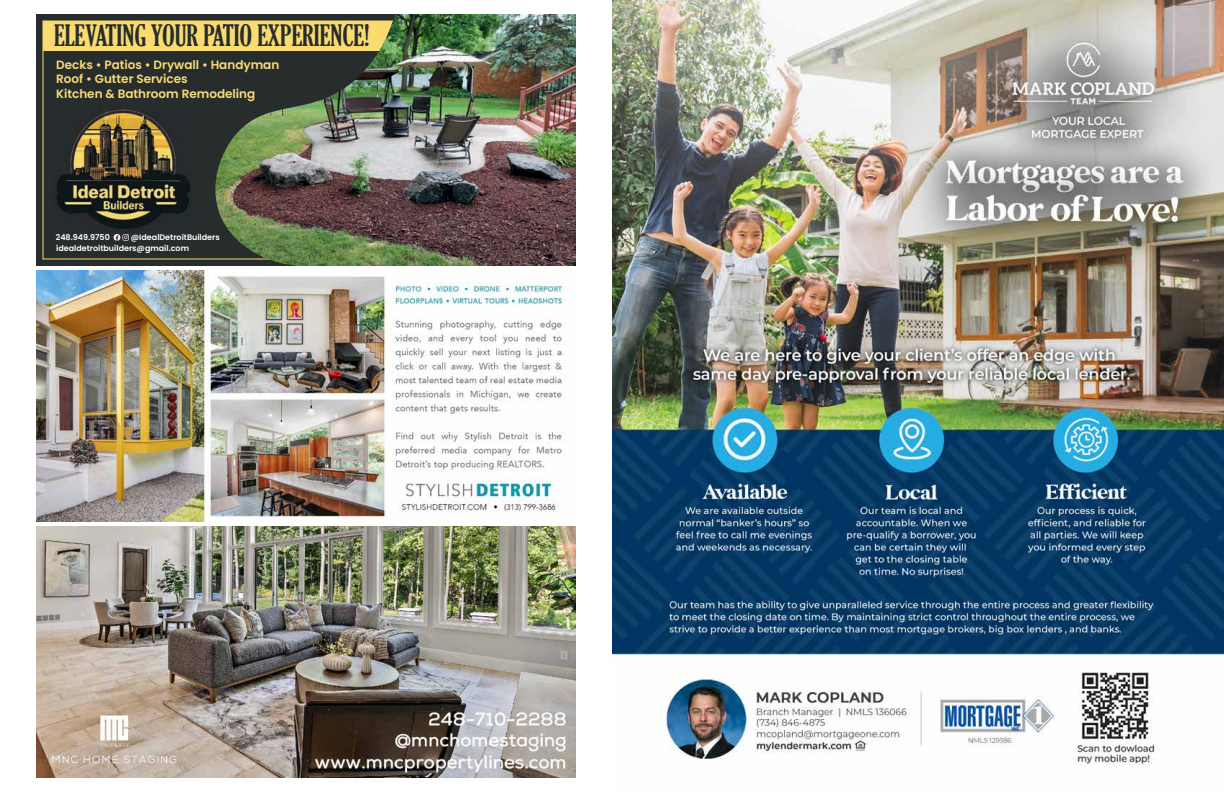
<style>
.page{position:relative;width:1224px;height:792px;background:#fff}
.page>*{position:absolute;margin:0;border:0;box-sizing:border-box;transform-origin:0 0}
.t1{font:extra-condensed 28.3px "Gloucester";color:#272c2d}
.t2{font:600 12px/14.4px "Poppins";color:#fadc75}
.t3{font:600 8px "Poppins";color:#fff}
</style>
<div class="page">
<img style="left:612px;top:0;width:612px;height:765px">
<div style="left:36px;top:14px;width:540px;height:252px;background:#272c2d"></div>
<div style="left:43px;top:21px;width:377px;height:29px;background:#fadb70"></div>
<img style="left:56px;top:108px;width:135px;height:121px">
<img style="left:209px;top:14px;width:367px;height:252px">
<svg style="left:114px;top:234px;width:15px;height:7px"></svg>
<img style="left:36px;top:270px;width:530px;height:252px">
<img style="left:36px;top:526px;width:540px;height:252px">
<h1 class="t1" style="left:54px;top:20px;width:317px">ELEVATING YOUR PATIO EXPERIENCE!</h1>
<p class="t2" style="left:56px;top:57px;width:225px">Decks • Patios • Drywall • Handyman<br>Roof • Gutter Services<br>Kitchen &amp; Bathroom Remodeling</p>
<p class="t3" style="left:56px;top:233px;width:56px">248.949.9750</p>
<p class="t3" style="left:131px;top:233px;width:90px">@IdealDetroitBuilders</p>
<p class="t3" style="left:56px;top:244px;width:134px">idealdetroitbuilders@gmail.com</p>
</div>
